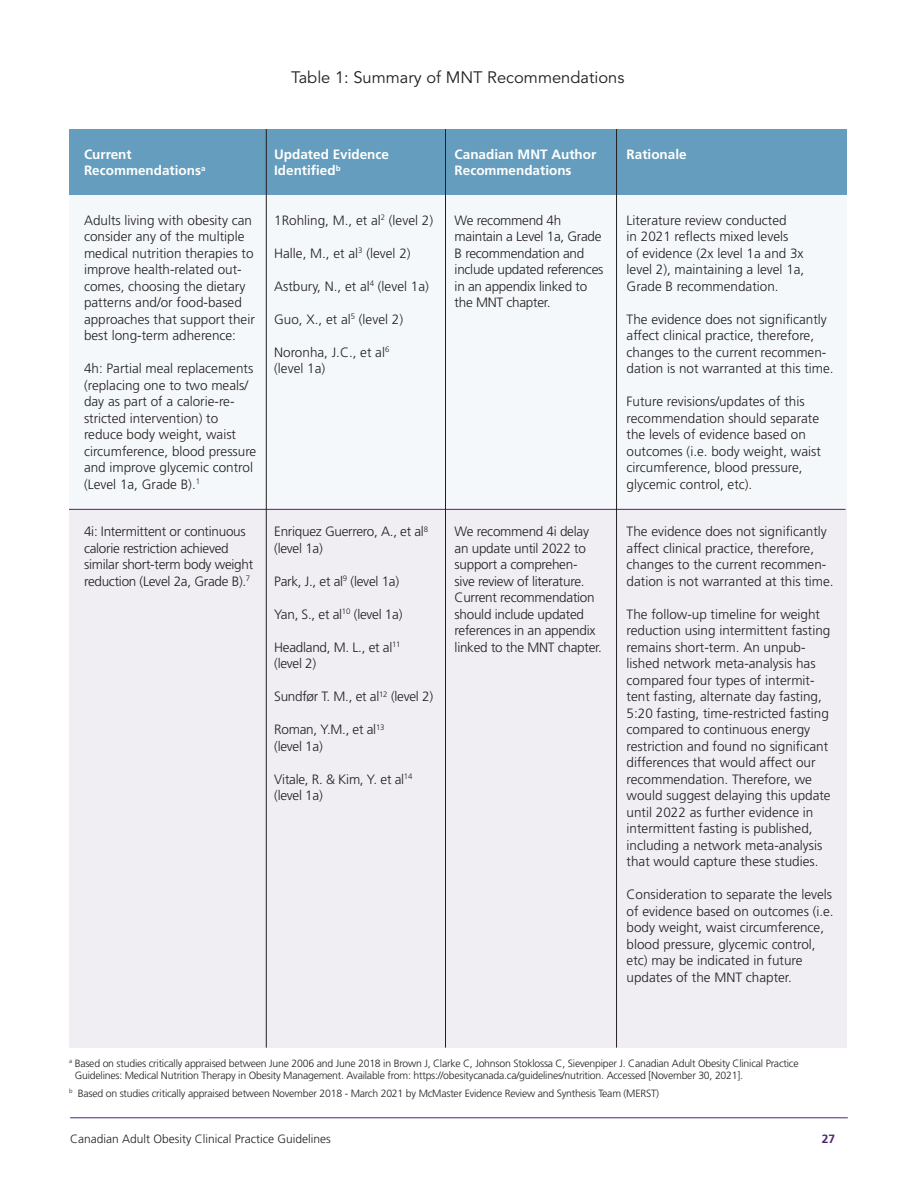
<style>
.page{position:relative;width:918px;height:1188px;background:#fff}
.page>*{position:absolute;margin:0;border:0;box-sizing:border-box;transform-origin:0 0}
.t1{font:16.5px "Avenir LT Std";color:#231f20}
.t2{font:300 13.5px/16.5px "Frutiger LT Std";color:#231f20}
.t3{font:300 13.5px/16.5px "Frutiger LT Std";letter-spacing:-.02em;color:#231f20}
.t4{font:700 13.5px/16.5px "Frutiger LT Std";color:#fff}
.t5{font:300 12px "Frutiger LT Std";color:#231f20}
.t6{font:700 12px "Frutiger LT Std";color:#502672}
.t7{font:300 10.5px/12px "Frutiger LT Std";letter-spacing:-.02em;color:#231f20}
</style>
<div class="page">
<hr style="left:70px;top:1117px;width:778px;height:1px;background:#502672">
<div style="left:69px;top:130px;width:778px;height:416px;background:#f5f8fa"></div>
<div style="left:69px;top:509px;width:778px;height:539px;background:#f0eef3"></div>
<div style="left:69px;top:129px;width:777px;height:65px;background:#649dbd"></div>
<hr style="left:69px;top:509px;width:777px;height:1px;background:#522672">
<hr style="left:616px;top:129px;width:1px;height:919px;background:#231f20">
<hr style="left:445px;top:129px;width:1px;height:919px;background:#231f20">
<hr style="left:266px;top:129px;width:1px;height:919px;background:#231f20">
<p class="t1" style="left:291px;top:67px;width:335px">Table 1: Summary of MNT Recommendations</p>
<p class="t4" style="left:84px;top:146px;width:123px">Current<br>Recommendations<sup>a</sup></p>
<p class="t2" style="left:84px;top:212px;width:172px">Adults living with obesity can consider any of the multiple medical nutrition therapies to improve health-related out&shy;comes, choosing the dietary patterns and/or food-based approaches that support their best long-term adherence:</p>
<p class="t2" style="left:84px;top:360px;width:174px">4h: Partial meal replacements (replacing one to two meals/ day as part of a calorie-re&shy;stricted intervention) to reduce body weight, waist circumference, blood pressure and improve glycemic control (Level 1a, Grade B).<sup>1</sup></p>
<p class="t3" style="left:84px;top:524px;width:171px">4i: Intermittent or continuous calorie restriction achieved similar short-term body weight reduction (Level 2a, Grade B).<sup>7</sup></p>
<p class="t4" style="left:274px;top:146px;width:116px">Updated Evidence<br>Identified<sup>b</sup></p>
<p class="t2" style="left:274px;top:212px;width:160px">1Rohling, M., et al<sup>2</sup> (level 2)</p>
<p class="t2" style="left:274px;top:245px;width:138px">Halle, M., et al<sup>3</sup> (level 2)</p>
<p class="t2" style="left:274px;top:278px;width:156px">Astbury, N., et al<sup>4</sup> (level 1a)</p>
<p class="t2" style="left:274px;top:311px;width:130px">Guo, X., et al<sup>5</sup> (level 2)</p>
<p class="t2" style="left:274px;top:344px;width:117px">Noronha, J.C., et al<sup>6 </sup>(level 1a)</p>
<p class="t3" style="left:274px;top:524px;width:155px">Enriquez Guerrero, A., et al<sup>8 </sup>(level 1a)</p>
<p class="t3" style="left:274px;top:573px;width:126px">Park, J., et al<sup>9</sup> (level 1a)</p>
<p class="t3" style="left:274px;top:606px;width:130px">Yan, S., et al<sup>10</sup> (level 1a)</p>
<p class="t3" style="left:274px;top:639px;width:128px">Headland, M. L., et al<sup>11 </sup>(level 2)</p>
<p class="t3" style="left:274px;top:689px;width:160px">Sundfør T. M., et al<sup>12</sup> (level 2)</p>
<p class="t3" style="left:274px;top:722px;width:112px">Roman, Y.M., et al<sup>13 </sup>(level 1a)</p>
<p class="t3" style="left:274px;top:771px;width:140px">Vitale, R. &amp; Kim, Y. et al<sup>14 </sup>(level 1a)</p>
<p class="t4" style="left:455px;top:146px;width:143px">Canadian MNT Author<br>Recommendations</p>
<p class="t3" style="left:455px;top:212px;width:150px">We recommend 4h maintain a Level 1a, Grade<br>B recommendation and include updated references in an appendix linked to the MNT chapter.</p>
<p class="t4" style="left:627px;top:146px;width:62px">Rationale</p>
<p class="t2" style="left:627px;top:212px;width:179px">Literature review conducted<br>in 2021 reflects mixed levels<br>of evidence (2x level 1a and 3x level 2), maintaining a level 1a,<br>Grade B recommendation.</p>
<p class="t2" style="left:627px;top:311px;width:209px">The evidence does not significantly affect clinical practice, therefore, changes to the current recommen&shy;dation is not warranted at this time.</p>
<p class="t2" style="left:627px;top:393px;width:196px">Future revisions/updates of this recommendation should separate the levels of evidence based on outcomes (i.e. body weight, waist circumference, blood pressure, glycemic control, etc).</p>
<p class="t3" style="left:455px;top:524px;width:149px">We recommend 4i delay an update until 2022 to support a comprehen-<br>sive review of literature.<br>Current recommendation should include updated references in an appendix linked to the MNT chapter.</p>
<p class="t2" style="left:627px;top:524px;width:209px">The evidence does not significantly affect clinical practice, therefore, changes to the current recommen&shy;dation is not warranted at this time.</p>
<p class="t2" style="left:627px;top:606px;width:206px">The follow-up timeline for weight reduction using intermittent fasting remains short-term. An unpub&shy;lished network meta-analysis has compared four types of intermit&shy;tent fasting, alternate day fasting, 5:20 fasting, time-restricted fasting compared to continuous energy restriction and found no significant differences that would affect our recommendation. Therefore, we would suggest delaying this update until 2022 as further evidence in intermittent fasting is published, including a network meta-analysis that would capture these studies.</p>
<p class="t2" style="left:627px;top:887px;width:209px">Consideration to separate the levels of evidence based on outcomes (i.e. body weight, waist circumference, blood pressure, glycemic control, etc) may be indicated in future updates of the MNT chapter.</p>
<p class="t7" style="left:75px;top:1057px;width:725px;text-indent:-6px"><sup>a</sup> Based on studies critically appraised between June 2006 and June 2018 in Brown J, Clarke C, Johnson Stoklossa C, Sievenpiper J. Canadian Adult Obesity Clinical Practice<br>Guidelines: Medical Nutrition Therapy in Obesity Management. Available from: https://obesitycanada.ca/guidelines/nutrition. Accessed [November 30, 2021].</p>
<p class="t7" style="left:69px;top:1087px;width:591px"><sup>b</sup> Based on studies critically appraised between November 2018 - March 2021 by McMaster Evidence Review and Synthesis Team (MERST)</p>
<p class="t5" style="left:70px;top:1132px;width:262px">Canadian Adult Obesity Clinical Practice Guidelines</p>
<p class="t6" style="left:822px;top:1132px;width:15px">27</p>
</div>
